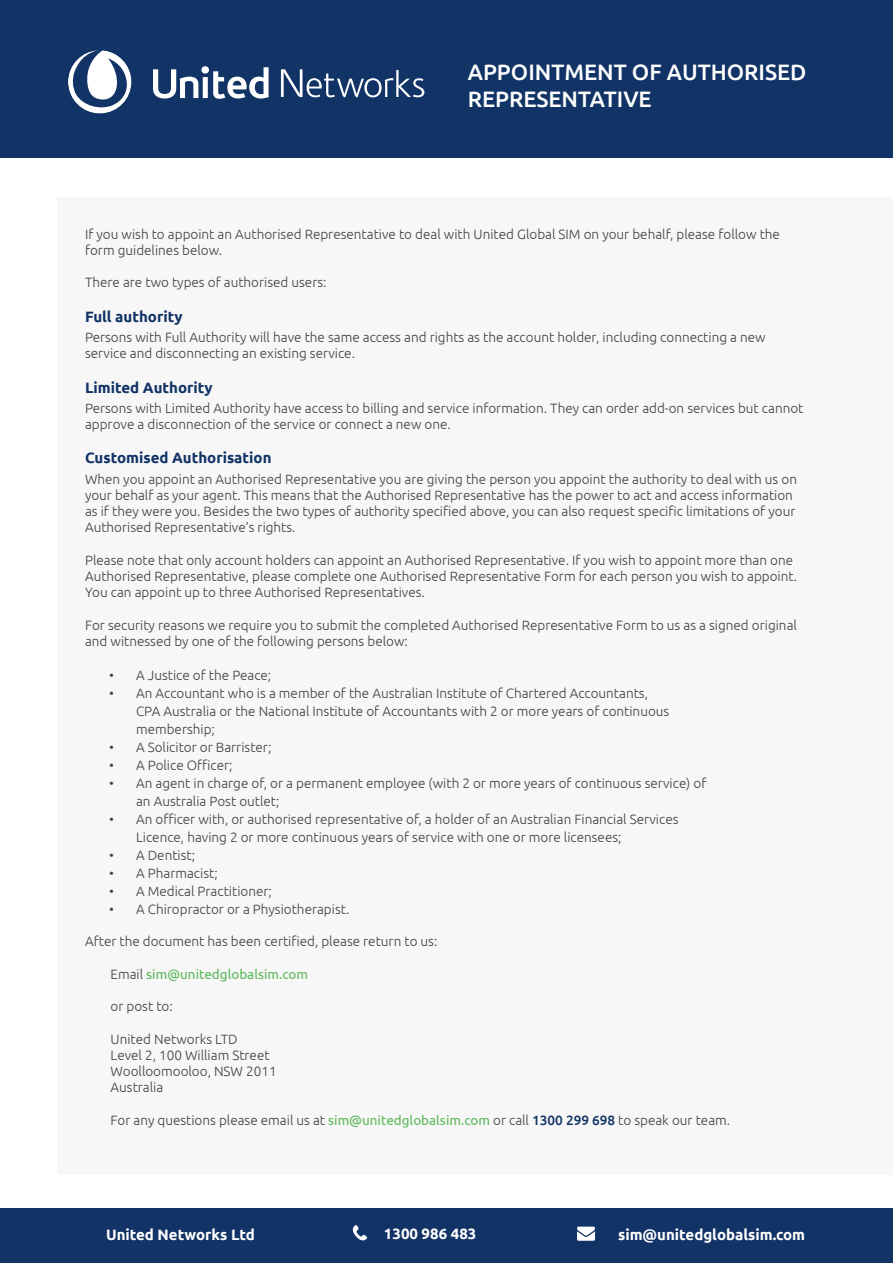
<style>
.page{position:relative;width:893px;height:1263px;background:#fff}
.page>*{position:absolute;margin:0;border:0;box-sizing:border-box;transform-origin:0 0}
.t1{font:500 22.35px/26.8px "Ubuntu";color:#fff}
.t2{font:700 15px "Ubuntu";color:#136}
.t3{font:700 15px "Ubuntu";color:#fff}
.t4{font:300 13.5px/16.2px "Ubuntu";color:#414042}
.t5{font:13.5px "Ubuntu";color:#5cb85c}
.s1{font-weight:300;color:#414042}
.s2{font-weight:400;color:#5cb85c}
.s3{font-weight:500;color:#136}
</style>
<div class="page">
<div style="left:0;top:0;width:893px;height:157px;background:#136"></div>
<div style="left:0;top:1208px;width:893px;height:55px;background:#136"></div>
<svg style="left:353px;top:1225px;width:14px;height:15px"></svg>
<svg style="left:577px;top:1226px;width:18px;height:15px"></svg>
<svg style="left:153px;top:66px;width:116px;height:33px"></svg>
<svg style="left:68px;top:50px;width:63px;height:64px"></svg>
<svg style="left:281px;top:69px;width:143px;height:28px"></svg>
<div style="left:57px;top:198px;width:836px;height:977px;background:#f7f7f7"></div>
<h1 class="t1" style="left:468px;top:58px;width:340px">APPOINTMENT OF AUTHORISED<br>REPRESENTATIVE</h1>
<p class="t4" style="left:85px;top:226px;width:696px">If you wish to appoint an Authorised Representative to deal with United Global SIM on your behalf, please follow the form guidelines below.</p>
<p class="t4" style="left:85px;top:274px;width:243px">There are two types of authorised users:</p>
<p class="t2" style="left:85px;top:307px;width:99px">Full authority</p>
<p class="t4" style="left:85px;top:329px;width:682px">Persons with Full Authority will have the same access and rights as the account holder, including connecting a new service and disconnecting an existing service.</p>
<p class="t2" style="left:85px;top:378px;width:129px">Limited Authority</p>
<p class="t4" style="left:85px;top:400px;width:720px">Persons with Limited Authority have access to billing and service information. They can order add-on services but cannot approve a disconnection of the service or connect a new one.</p>
<p class="t2" style="left:85px;top:449px;width:188px">Customised Authorisation</p>
<p class="t4" style="left:85px;top:471px;width:713px">When you appoint an Authorised Representative you are giving the person you appoint the authority to deal with us on your behalf as your agent. This means that the Authorised Representative has the power to act and access information as if they were you. Besides the two types of authority specified above, you can also request specific limitations of your Authorised Representative’s rights.</p>
<p class="t4" style="left:85px;top:552px;width:714px">Please note that only account holders can appoint an Authorised Representative. If you wish to appoint more than one<br>Authorised Representative, please complete one Authorised Representative Form for each person you wish to appoint.<br>You can appoint up to three Authorised Representatives.</p>
<p class="t4" style="left:85px;top:616px;width:713px">For security reasons we require you to submit the completed Authorised Representative Form to us as a signed original and witnessed by one of the following persons below:</p>
<p class="t4" style="left:109px;top:667px;width:164px">• A Justice of the Peace;</p>
<p class="t4" style="left:136px;top:684px;width:535px;line-height:18px;text-indent:-27px">• An Accountant who is a member of the Australian Institute of Chartered Accountants,<br>CPA Australia or the National Institute of Accountants with 2 or more years of continuous membership;</p>
<p class="t4" style="left:109px;top:739px;width:164px">• A Solicitor or Barrister;</p>
<p class="t4" style="left:109px;top:757px;width:125px">• A Police Officer;</p>
<p class="t4" style="left:136px;top:774px;width:572px;line-height:18px;text-indent:-27px">• An agent in charge of, or a permanent employee (with 2 or more years of continuous service) of an Australia Post outlet;</p>
<p class="t4" style="left:136px;top:810px;width:544px;line-height:18px;text-indent:-27px">• An officer with, or authorised representative of, a holder of an Australian Financial Services<br>Licence, having 2 or more continuous years of service with one or more licensees;</p>
<p class="t4" style="left:109px;top:847px;width:88px">• A Dentist;</p>
<p class="t4" style="left:109px;top:865px;width:110px">• A Pharmacist;</p>
<p class="t4" style="left:109px;top:883px;width:164px">• A Medical Practitioner;</p>
<p class="t4" style="left:109px;top:901px;width:242px">• A Chiropractor or a Physiotherapist.</p>
<p class="t4" style="left:85px;top:933px;width:354px">After the document has been certified, please return to us:</p>
<p class="t5" style="left:111px;top:966px;width:199px"><span class="s1">Email</span> sim@unitedglobalsim.com</p>
<p class="t4" style="left:111px;top:998px;width:64px">or post to:</p>
<p class="t4" style="left:111px;top:1030px;width:168px">United Networks LTD<br>Level 2, 100 William Street<br>Woolloomooloo, NSW 2011<br>Australia</p>
<p class="t4" style="left:111px;top:1111px;width:621px">For any questions please email us at <span class="s2">sim@unitedglobalsim.com</span> or call <span class="s3">1300 299 698</span> to speak our team.</p>
<p class="t3" style="left:106px;top:1225px;width:150px">United Networks Ltd</p>
<p class="t3" style="left:384px;top:1224px;width:94px">1300 986 483</p>
<p class="t3" style="left:618px;top:1225px;width:189px">sim@unitedglobalsim.com</p>
</div>
